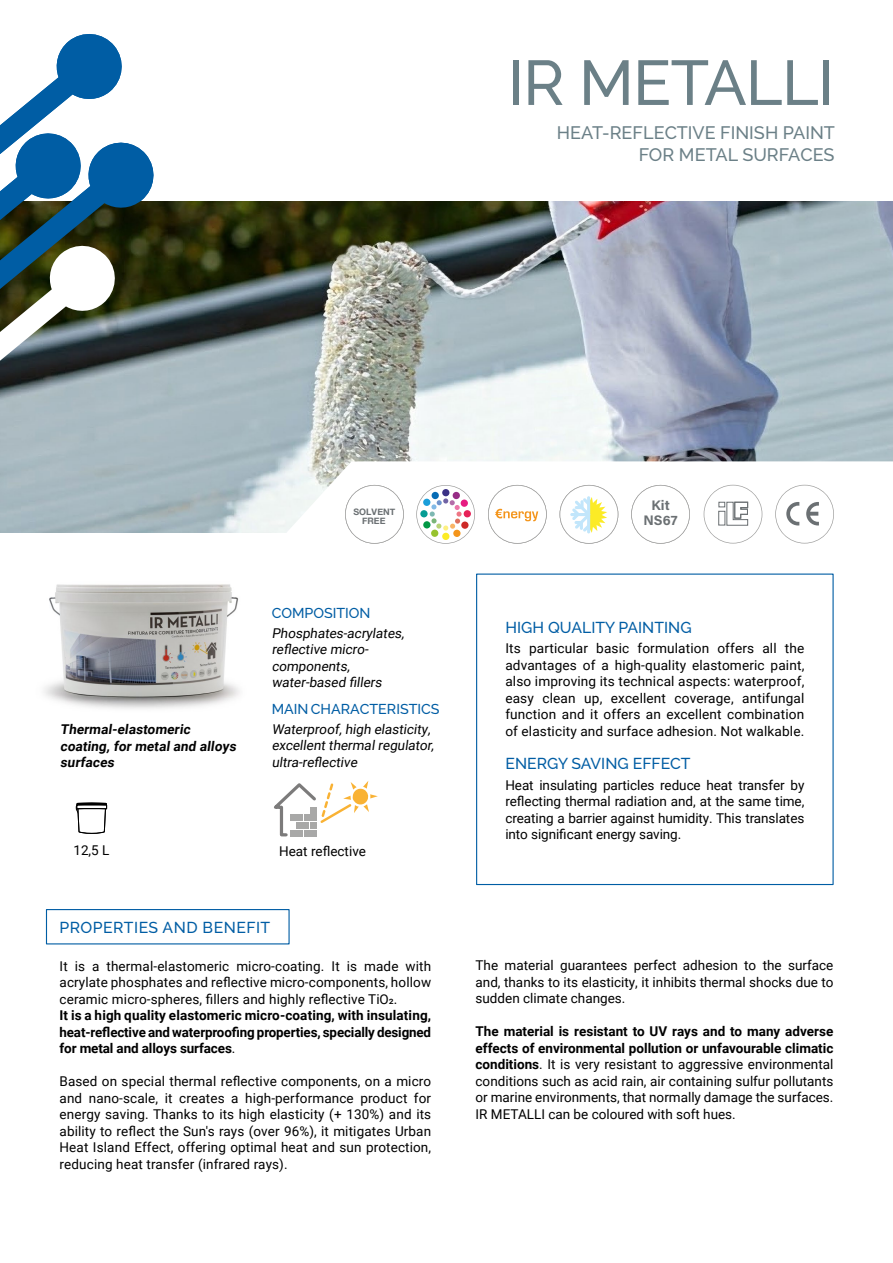
<style>
.page{position:relative;width:893px;height:1263px;background:#fff}
.page>*{position:absolute;margin:0;border:0;box-sizing:border-box;transform-origin:0 0}
.Titolo_Prodotto_DEF{font:500 63px "Raleway";letter-spacing:-.015em;color:#6b8087}
.Sottotitolo_Prodotto_DEF{font:500 18px "Raleway";color:#6b8087}
.Titolo_Riquadro_Fronte{font:500 15.75px "Raleway";color:#005da4}
.Titolo_Riquadro_Fronte-2{font:500 15.75px "Raleway";letter-spacing:.03em;color:#005da4}
.Titolo_Specifiche_Prodotto{font:500 14.25px "Raleway";color:#005da4}
.t1{font:700 13.8px/14.4px "Acumin Pro";color:#6b7073;text-align:center}
.t2{font:13.5px/16.5px "Roboto";color:#000;text-align:justify}
.t3{font:700 13.5px/16.5px "Roboto";letter-spacing:-.01em;color:#000}
.t4{font:700 8.85px/9px "Helvetica Neue";color:#6b7073;text-align:center}
.s1{font-weight:400}
.s2{font-weight:700}
</style>
<div class="page">
<img style="left:0;top:202px;width:893px;height:330px">
<svg style="left:0;top:34px;width:157px;height:439px"></svg>
<svg style="left:274px;top:781px;width:104px;height:56px"></svg>
<svg style="left:76px;top:803px;width:31px;height:31px"></svg>
<img style="left:44px;top:584px;width:196px;height:125px">
<svg style="left:247px;top:461px;width:646px;height:83px"></svg>
<div style="left:476px;top:573px;width:358px;height:312px;border:1px solid #005da4"></div>
<svg style="left:488px;top:485px;width:59px;height:59px"></svg>
<svg style="left:560px;top:485px;width:58px;height:59px"></svg>
<hr style="left:587px;top:496px;width:3px;height:20px;background:#c2e6fb;border-radius:2px">
<hr style="left:587px;top:514px;width:3px;height:19px;background:#c2e6fb;border-radius:2px">
<svg style="left:631px;top:485px;width:59px;height:59px"></svg>
<svg style="left:345px;top:485px;width:59px;height:59px"></svg>
<svg style="left:416px;top:485px;width:59px;height:59px"></svg>
<svg style="left:704px;top:485px;width:58px;height:58px"></svg>
<svg style="left:775px;top:485px;width:59px;height:58px"></svg>
<div style="left:46px;top:909px;width:244px;height:35px;border:1px solid #005da4"></div>
<p class="Titolo_Prodotto_DEF" style="left:508px;top:46px;width:328px">IR METALLI</p>
<p class="Sottotitolo_Prodotto_DEF" style="left:557px;top:123px;width:280px">HEAT-REFLECTIVE FINISH PAINT</p>
<p class="Sottotitolo_Prodotto_DEF" style="left:639px;top:144px;width:197px">FOR METAL SURFACES</p>
<p class="t3" style="left:60px;top:720px;width:134px">Thermal-elastomeric</p>
<p class="t3" style="left:60px;top:737px;width:180px">coating, for metal and alloys surfaces</p>
<p class="t2" style="left:73px;top:841px;width:38px">12,5 L</p>
<p class="t4" style="left:353px;top:508px;width:43px">SOLVENT<br>FREE</p>
<p class="Titolo_Specifiche_Prodotto" style="left:272px;top:605px;width:100px">COMPOSITION</p>
<p class="t2" style="left:272px;top:624px;width:136px;text-align:left">Phosphates-acrylates, reflective micro&shy;components,</p>
<p class="t2" style="left:272px;top:674px;width:114px">water-based fillers</p>
<p class="Titolo_Specifiche_Prodotto" style="left:272px;top:701px;width:169px">MAIN CHARACTERISTICS</p>
<p class="t2" style="left:272px;top:720px;width:166px;text-align:left">Waterproof, high elasticity, excellent thermal regulator, ultra-reflective</p>
<p class="t2" style="left:279px;top:842px;width:88px">Heat reflective</p>
<p class="Titolo_Riquadro_Fronte-2" style="left:60px;top:919px;width:212px">PROPERTIES AND BENEFIT</p>
<p class="t2" style="left:60px;top:957px;width:373px">It is a thermal-elastomeric micro-coating. It is made with acrylate phosphates and reflective micro-components, hollow ceramic micro-spheres, fillers and highly reflective TiO2.</p>
<p class="t3" style="left:60px;top:1006px;width:373px">It is a high quality elastomeric micro-coating, with insulating, heat-reflective and waterproofing properties, specially designed</p>
<p class="t3" style="left:60px;top:1039px;width:177px">for metal and alloys surfaces<span class="s1">.</span></p>
<p class="t2" style="left:60px;top:1072px;width:373px">Based on special thermal reflective components, on a micro and nano-scale, it creates a high-performance product for energy saving. Thanks to its high elasticity (+ 130%) and its ability to reflect the Sun's rays (over 96%), it mitigates Urban Heat Island Effect, offering optimal heat and sun protection, reducing heat transfer (infrared rays).</p>
<p class="t1" style="left:643px;top:498px;width:35px">Kit<br>NS67</p>
<p class="Titolo_Riquadro_Fronte" style="left:505px;top:618px;width:188px">HIGH QUALITY PAINTING</p>
<p class="t2" style="left:505px;top:640px;width:300px">Its particular basic formulation offers all the advantages of a high-quality elastomeric paint, also improving its technical aspects: waterproof, easy clean up, excellent coverage, antifungal function and it offers an excellent combination of elasticity and surface adhesion. Not walkable.</p>
<p class="Titolo_Riquadro_Fronte" style="left:505px;top:754px;width:187px">ENERGY SAVING EFFECT</p>
<p class="t2" style="left:505px;top:776px;width:300px">Heat insulating particles reduce heat transfer by reflecting thermal radiation and, at the same time, creating a barrier against humidity. This translates into significant energy saving.</p>
<p class="t2" style="left:476px;top:957px;width:359px">The material guarantees perfect adhesion to the surface and, thanks to its elasticity, it inhibits thermal shocks due to sudden climate changes.</p>
<p class="t2" style="left:476px;top:1023px;width:359px"><span class="s2">The material is resistant to UV rays and to many adverse effects of environmental pollution or unfavourable climatic conditions</span>. It is very resistant to aggressive environmental conditions such as acid rain, air containing sulfur pollutants or marine environments, that normally damage the surfaces.</p>
<p class="t2" style="left:476px;top:1105px;width:262px">IR METALLI can be coloured with soft hues.</p>
</div>
